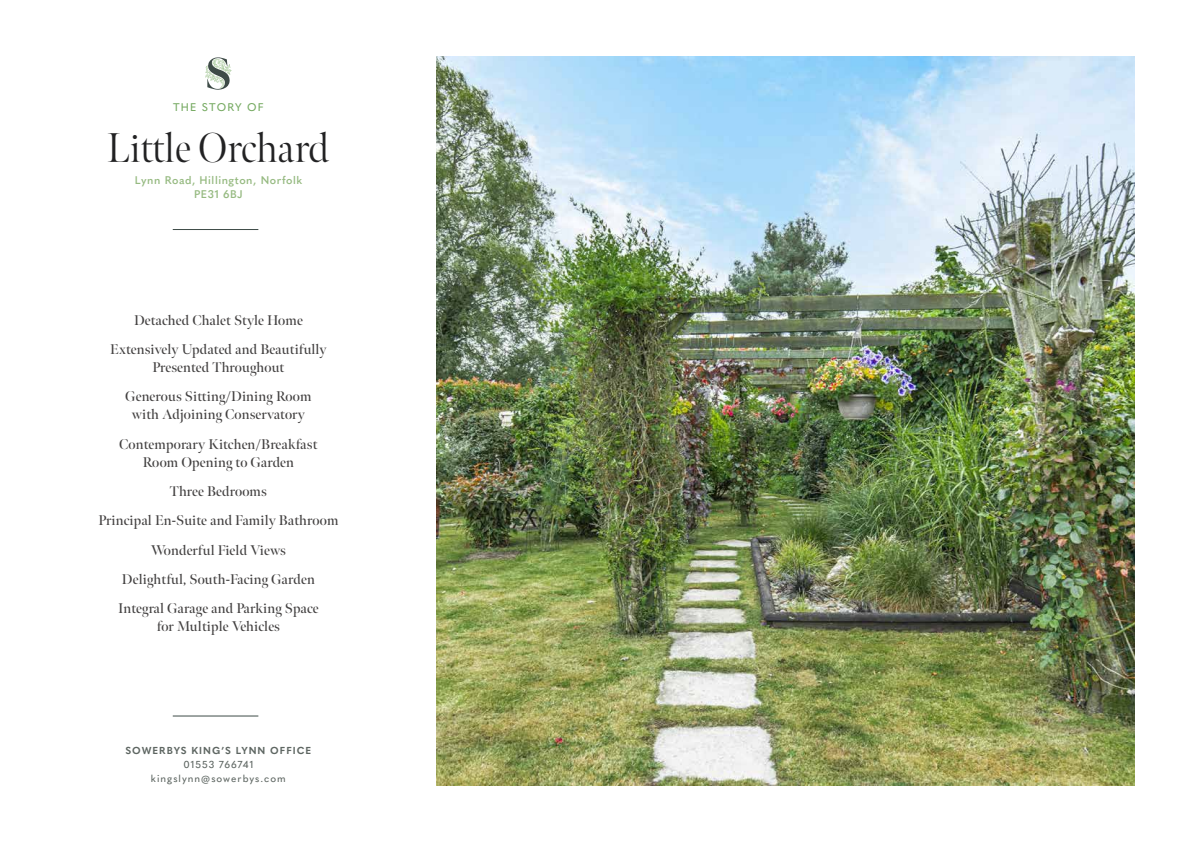
<style>
.page{position:relative;width:1191px;height:842px;background:#fff}
.page>*{position:absolute;margin:0;border:0;box-sizing:border-box;transform-origin:0 0}
.t1{font:300 41.5px "Meno Banner";color:#222223}
.t2{font:600 14px/29.3px "Meno Banner";letter-spacing:.01em;color:#434141;text-align:center}
.t3{font:600 11px/14px "Quasimoda";letter-spacing:.05em;color:#96ba81;text-align:center}
.t4{font:500 11px "Quasimoda";letter-spacing:.1em;color:#76aa62}
.t5{font:500 10px/14px "Quasimoda";letter-spacing:.1em;color:#5e6662;text-align:center}
.t6{font:700 10px "Quasimoda";letter-spacing:.1em;color:#5e6662}
</style>
<div class="page">
<img style="left:437px;top:57px;width:697px;height:728px">
<hr style="left:173px;top:715px;width:85px;height:1px;background:#3e4b47">
<hr style="left:173px;top:229px;width:85px;height:1px;background:#3e4b47">
<svg style="left:205px;top:57px;width:27px;height:33px"></svg>
<p class="t4" style="left:173px;top:99px;width:92px">THE STORY OF</p>
<h1 class="t1" style="left:107px;top:123px;width:224px">Little Orchard</h1>
<p class="t3" style="left:135px;top:172px;width:169px">Lynn Road, Hillington, Norfolk<br>PE31 6BJ</p>
<p class="t2" style="left:110px;top:305px;width:218px">Detached Chalet Style Home<br>Extensively Updated and Beautifully</p>
<p class="t2" style="left:125px;top:353px;width:188px">Presented Throughout<br>Generous Sitting/Dining Room</p>
<p class="t2" style="left:119px;top:400px;width:200px">with Adjoining Conservatory<br>Contemporary Kitchen/Breakfast</p>
<p class="t2" style="left:98px;top:447px;width:242px">Room Opening to Garden<br>Three Bedrooms<br>Principal En-Suite and Family Bathroom<br>Wonderful Field Views<br>Delightful, South-Facing Garden<br>Integral Garage and Parking Space</p>
<p class="t2" style="left:157px;top:612px;width:125px">for Multiple Vehicles</p>
<p class="t6" style="left:125px;top:743px;width:187px">SOWERBYS KING’S LYNN OFFICE</p>
<p class="t5" style="left:151px;top:757px;width:136px">01553 766741 kingslynn@sowerbys.com</p>
</div>
